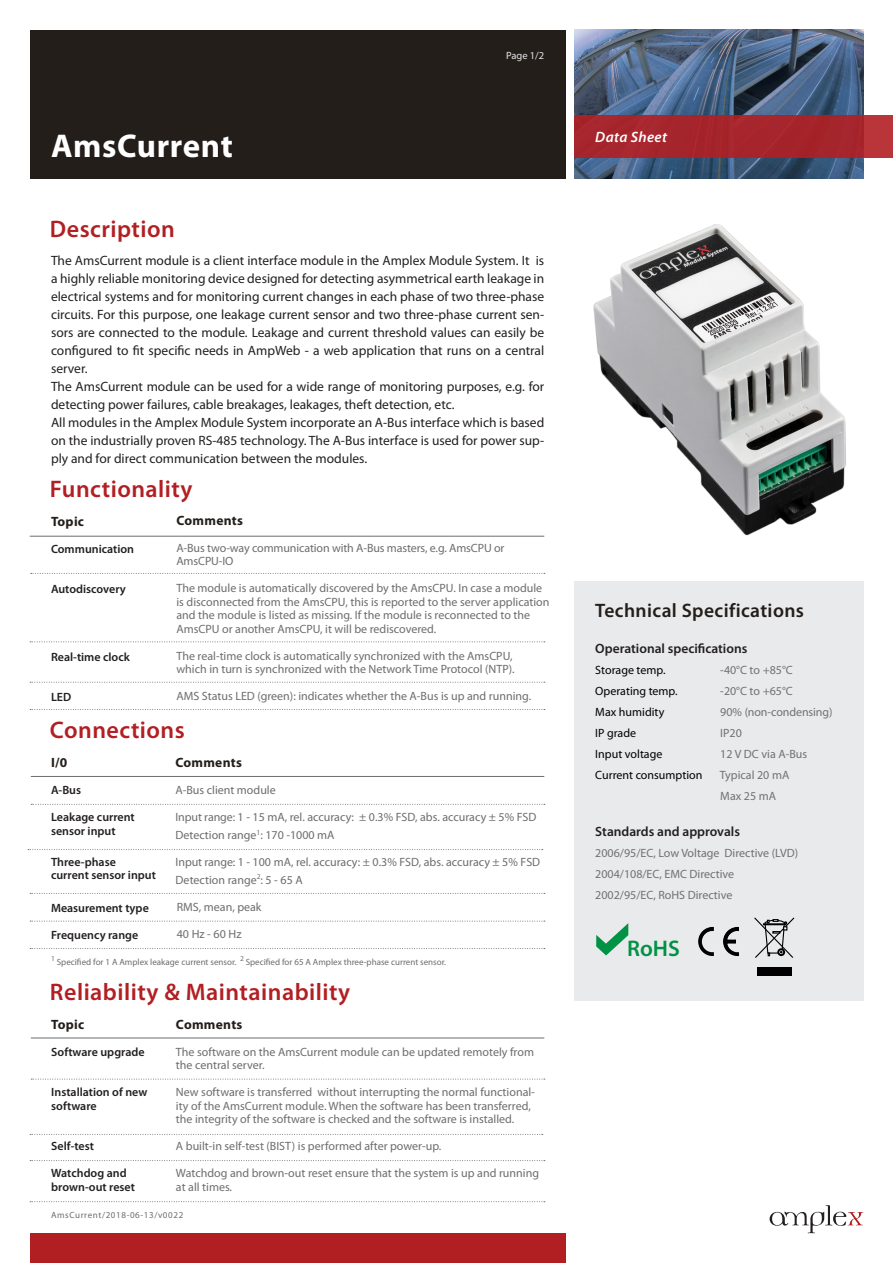
<style>
.page{position:relative;width:893px;height:1263px;background:#fff}
.page>*{position:absolute;margin:0;border:0;box-sizing:border-box;transform-origin:0 0}
.t1{font:700 33px "Myriad Pro";letter-spacing:.02em;color:#fff}
.t2{font:600 24px "Myriad Pro";letter-spacing:.02em;color:#b21f23}
.t3{font:600 22.65px "Myriad Pro";color:#009245}
.t4{font:600 19.5px "Myriad Pro";letter-spacing:.02em;color:#241e1b}
.t5{font:italic 600 15px "Myriad Pro";letter-spacing:.02em;color:#fff}
.Paragraph_Style_1{font:13.5px/18px "Myriad Pro";color:#231f20;text-align:justify}
.t6{font:600 13.5px "Myriad Pro";color:#231f20}
.t7{font:700 13.5px "Myriad Pro";letter-spacing:.02em;color:#241e1b}
.Paragraph_Style_1-2{font:12px/13.5px "Myriad Pro";color:#6c6d70}
.t8{font:600 12px/13.5px "Myriad Pro";color:#231f20}
.t9{font:12px "Myriad Pro";color:#707173}
.t10{font:12px "Myriad Pro";color:#000}
.t11{font:10.5px "Myriad Pro";color:#e6e6e6}
.t12{font:9px "Myriad Pro";color:#6c6d70}
.t13{font:9px "Myriad Pro";letter-spacing:.07em;color:#6c6d70}
.t14{font:7.5px "Myriad Pro";color:#707173}
</style>
<div class="page">
<img style="left:574px;top:30px;width:289px;height:149px">
<div style="left:30px;top:30px;width:536px;height:149px;background:#241e1b"></div>
<div style="left:30px;top:1233px;width:536px;height:30px;background:#b21f23"></div>
<svg style="left:770px;top:1205px;width:93px;height:28px"></svg>
<div style="left:574px;top:115px;width:319px;height:42px;background:linear-gradient(to right,#a4232c,#ac2a2f)"></div>
<hr style="left:31px;top:776px;width:513px;height:1px;background:#6c6d70">
<svg style="left:31px;top:804px;width:514px;height:1px"></svg>
<svg style="left:28px;top:849px;width:515px;height:1px"></svg>
<svg style="left:30px;top:893px;width:515px;height:1px"></svg>
<div style="left:574px;top:581px;width:289px;height:420px;background:#e9eaeb"></div>
<hr style="left:30px;top:536px;width:514px;height:1px;background:#6c6d70">
<svg style="left:31px;top:573px;width:514px;height:1px"></svg>
<svg style="left:30px;top:641px;width:515px;height:1px"></svg>
<svg style="left:30px;top:682px;width:515px;height:1px"></svg>
<hr style="left:31px;top:1037px;width:513px;height:1px;background:#6c6d70">
<svg style="left:31px;top:1079px;width:514px;height:1px"></svg>
<svg style="left:30px;top:1134px;width:513px;height:1px"></svg>
<svg style="left:30px;top:1160px;width:515px;height:1px"></svg>
<img style="left:593px;top:224px;width:253px;height:312px">
<svg style="left:30px;top:921px;width:515px;height:1px"></svg>
<svg style="left:30px;top:948px;width:515px;height:1px"></svg>
<svg style="left:30px;top:1201px;width:515px;height:1px"></svg>
<svg style="left:30px;top:709px;width:515px;height:1px"></svg>
<svg style="left:596px;top:923px;width:32px;height:32px"></svg>
<img style="left:698px;top:927px;width:14px;height:24px">
<svg style="left:754px;top:917px;width:40px;height:41px"></svg>
<div style="left:756px;top:967px;width:35px;height:8px;background:#000"></div>
<h1 class="t1" style="left:51px;top:125px;width:183px">AmsCurrent</h1>
<p class="t2" style="left:50px;top:214px;width:126px">Description</p>
<p class="t11" style="left:506px;top:49px;width:40px">Page 1/2</p>
<p class="Paragraph_Style_1" style="left:51px;top:252px;width:495px">The AmsCurrent module is a client interface module in the Amplex Module System. It is a highly reliable monitoring device designed for detecting asymmetrical earth leakage in electrical systems and for monitoring current changes in each phase of two three-phase circuits. For this purpose, one leakage current sensor and two three-phase current sen&shy;sors are connected to the module. Leakage and current threshold values can easily be configured to fit specific needs in AmpWeb - a web application that runs on a central server.</p>
<p class="Paragraph_Style_1" style="left:51px;top:378px;width:495px">The AmsCurrent module can be used for a wide range of monitoring purposes, e.g. for detecting power failures, cable breakages, leakages, theft detection, etc.</p>
<p class="Paragraph_Style_1" style="left:51px;top:414px;width:495px">All modules in the Amplex Module System incorporate an A-Bus interface which is based on the industrially proven RS-485 technology. The A-Bus interface is used for power sup&shy;ply and for direct communication between the modules.</p>
<p class="t2" style="left:50px;top:474px;width:144px">Functionality</p>
<p class="t7" style="left:51px;top:512px;width:35px">Topic</p>
<p class="t8" style="left:51px;top:542px;width:85px">Communication</p>
<p class="t8" style="left:51px;top:582px;width:76px">Autodiscovery</p>
<p class="t8" style="left:51px;top:650px;width:80px">Real-time clock</p>
<p class="t8" style="left:51px;top:690px;width:22px">LED</p>
<p class="t7" style="left:176px;top:511px;width:68px">Comments</p>
<p class="Paragraph_Style_1-2" style="left:176px;top:541px;width:329px">A-Bus two-way communication with A-Bus masters, e.g. AmsCPU or<br>AmsCPU-IO</p>
<p class="Paragraph_Style_1-2" style="left:176px;top:581px;width:374px">The module is automatically discovered by the AmsCPU. In case a module is disconnected from the AmsCPU, this is reported to the server application and the module is listed as missing. If the module is reconnected to the AmsCPU or another AmsCPU, it will be rediscovered.</p>
<p class="Paragraph_Style_1-2" style="left:176px;top:649px;width:338px">The real-time clock is automatically synchronized with the AmsCPU,</p>
<p class="Paragraph_Style_1-2" style="left:176px;top:662px;width:340px">which in turn is synchronized with the Network Time Protocol (NTP).</p>
<p class="Paragraph_Style_1-2" style="left:176px;top:689px;width:356px">AMS Status LED (green): indicates whether the A-Bus is up and running.</p>
<p class="t2" style="left:50px;top:715px;width:136px">Connections</p>
<p class="t7" style="left:51px;top:754px;width:18px">I/0</p>
<p class="t8" style="left:51px;top:783px;width:32px">A-Bus</p>
<p class="t8" style="left:51px;top:810px;width:85px">Leakage current</p>
<p class="t8" style="left:51px;top:823px;width:66px">sensor input</p>
<p class="t7" style="left:175px;top:754px;width:68px">Comments</p>
<p class="Paragraph_Style_1-2" style="left:175px;top:783px;width:102px">A-Bus client module</p>
<p class="Paragraph_Style_1-2" style="left:175px;top:810px;width:363px">Input range: 1 - 15 mA, rel. accuracy: ± 0.3% FSD, abs. accuracy ± 5% FSD</p>
<p class="Paragraph_Style_1-2" style="left:175px;top:828px;width:161px">Detection range<sup>1</sup>: 170 -1000 mA</p>
<p class="t8" style="left:51px;top:855px;width:66px">Three-phase</p>
<p class="t8" style="left:51px;top:868px;width:106px">current sensor input</p>
<p class="Paragraph_Style_1-2" style="left:176px;top:854px;width:366px">Input range: 1 - 100 mA, rel. accuracy: ± 0.3% FSD, abs. accuracy ± 5% FSD</p>
<p class="Paragraph_Style_1-2" style="left:176px;top:872px;width:129px">Detection range<sup>2</sup>: 5 - 65 A</p>
<p class="t8" style="left:51px;top:900px;width:99px">Measurement type</p>
<p class="t8" style="left:51px;top:927px;width:89px">Frequency range</p>
<p class="Paragraph_Style_1-2" style="left:177px;top:900px;width:86px">RMS, mean, peak</p>
<p class="Paragraph_Style_1-2" style="left:177px;top:927px;width:66px">40 Hz - 60 Hz</p>
<p class="t14" style="left:240px;top:953px;width:5px">2</p>
<p class="t14" style="left:51px;top:953px;width:5px">1</p>
<p class="t12" style="left:57px;top:956px;width:181px">Specified for 1 A Amplex leakage current sensor.</p>
<p class="t12" style="left:246px;top:956px;width:202px">Specified for 65 A Amplex three-phase current sensor.</p>
<p class="t2" style="left:50px;top:976px;width:302px">Reliability &amp; Maintainability</p>
<p class="t7" style="left:51px;top:1015px;width:35px">Topic</p>
<p class="t8" style="left:51px;top:1044px;width:95px">Software upgrade</p>
<p class="t8" style="left:51px;top:1085px;width:98px">Installation of new software</p>
<p class="t8" style="left:51px;top:1139px;width:44px">Self-test</p>
<p class="t8" style="left:51px;top:1166px;width:77px">Watchdog and</p>
<p class="t8" style="left:51px;top:1179px;width:85px">brown-out reset</p>
<p class="t7" style="left:176px;top:1015px;width:68px">Comments</p>
<p class="Paragraph_Style_1-2" style="left:176px;top:1045px;width:360px">The software on the AmsCurrent module can be updated remotely from the central server.</p>
<p class="Paragraph_Style_1-2" style="left:176px;top:1085px;width:360px">New software is transferred without interrupting the normal functional&shy;ity of the AmsCurrent module. When the software has been transferred, the integrity of the software is checked and the software is installed.</p>
<p class="Paragraph_Style_1-2" style="left:176px;top:1139px;width:267px">A built-in self-test (BIST) is performed after power-up.</p>
<p class="Paragraph_Style_1-2" style="left:176px;top:1166px;width:365px">Watchdog and brown-out reset ensure that the system is up and running at all times.</p>
<p class="t13" style="left:51px;top:1210px;width:134px">AmsCurrent/2018-06-13/v0022</p>
<p class="t5" style="left:595px;top:127px;width:73px">Data Sheet</p>
<p class="t4" style="left:595px;top:598px;width:210px">Technical Specifications</p>
<p class="t6" style="left:595px;top:640px;width:154px">Operational specifications</p>
<p class="t10" style="left:595px;top:663px;width:72px">Storage temp.</p>
<p class="t9" style="left:720px;top:663px;width:74px">-40°C to +85°C</p>
<p class="t10" style="left:595px;top:684px;width:84px">Operating temp.</p>
<p class="t9" style="left:720px;top:684px;width:74px">-20°C to +65°C</p>
<p class="t10" style="left:595px;top:705px;width:70px">Max humidity</p>
<p class="t9" style="left:720px;top:705px;width:114px">90% (non-condensing)</p>
<p class="t10" style="left:595px;top:726px;width:42px">IP grade</p>
<p class="t9" style="left:720px;top:726px;width:23px">IP20</p>
<p class="t10" style="left:595px;top:747px;width:69px">Input voltage</p>
<p class="t9" style="left:720px;top:747px;width:88px">12 V DC via A-Bus</p>
<p class="t10" style="left:595px;top:768px;width:109px">Current consumption</p>
<p class="t9" style="left:720px;top:768px;width:71px">Typical 20 mA</p>
<p class="t9" style="left:720px;top:789px;width:57px">Max 25 mA</p>
<p class="t6" style="left:595px;top:823px;width:146px">Standards and approvals</p>
<p class="t9" style="left:595px;top:846px;width:204px">2006/95/EC, Low Voltage Directive (LVD)</p>
<p class="t9" style="left:595px;top:867px;width:140px">2004/108/EC, EMC Directive</p>
<p class="t9" style="left:595px;top:888px;width:139px">2002/95/EC, RoHS Directive</p>
<p class="t3" style="left:627px;top:933px;width:54px">RoHS</p>
</div>
